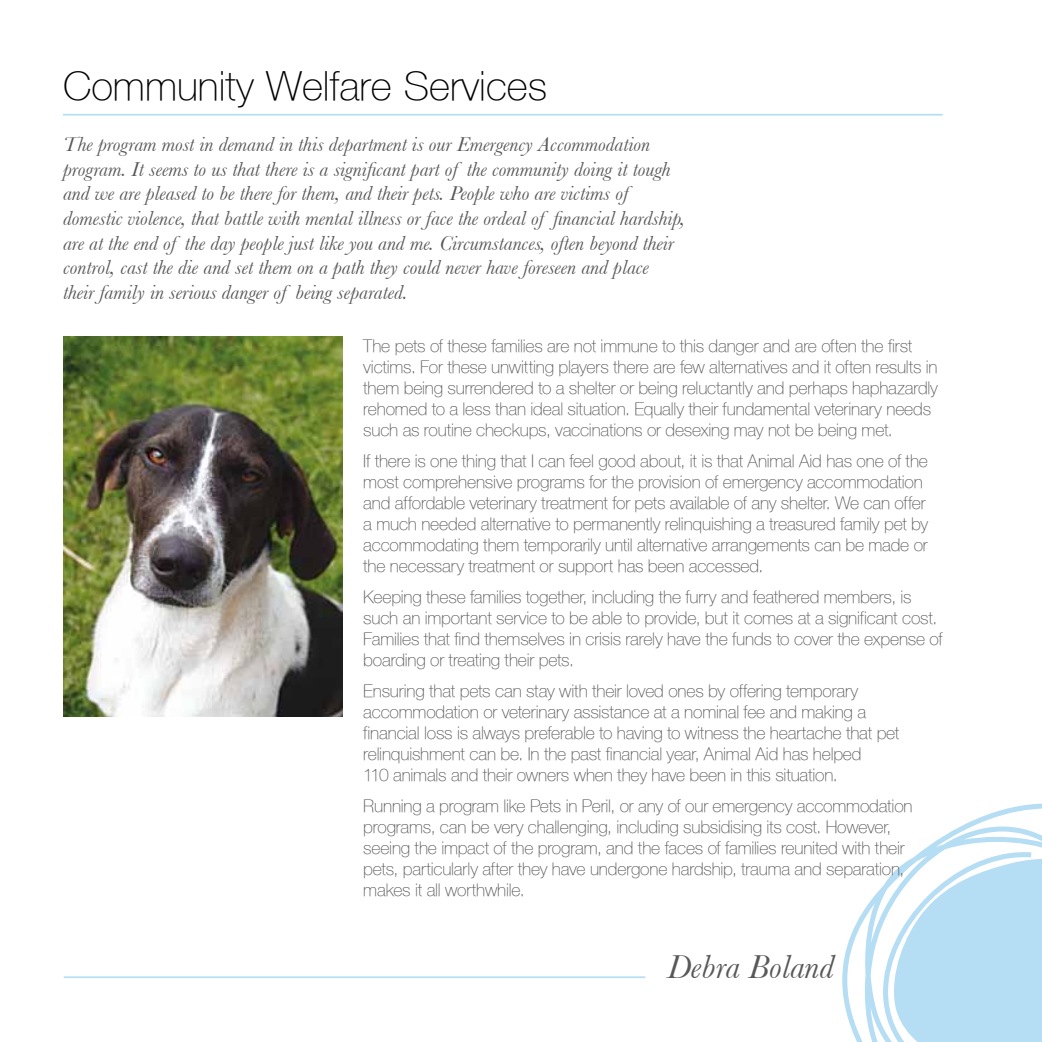
<style>
.page{position:relative;width:1042px;height:1042px;background:#fff}
.page>*{position:absolute;margin:0;border:0;box-sizing:border-box;transform-origin:0 0}
.t1{font:100 40.25px "PUP Helvetica 35";color:#000}
.t2{font:italic 34.65px "Baskerville";color:#58585a}
.t3{font:italic 21px/24.5px "Baskerville";color:#58585a}
.t4{font:100 17.5px/21px "PUP Helvetica 35";letter-spacing:-.01em;color:#58585a}
</style>
<div class="page">
<svg style="left:842px;top:803px;width:200px;height:239px;fill:#b5ddf3"></svg>
<hr style="left:63px;top:114px;width:880px;height:2px;background:#b5ddf3">
<img style="left:63px;top:336px;width:279px;height:381px">
<hr style="left:64px;top:976px;width:581px;height:2px;background:#b5ddf3">
<h1 class="t1" style="left:63px;top:63px;width:486px">Community Welfare Services</h1>
<p class="t3" style="left:63px;top:132px;width:623px">The program most in demand in this department is our Emergency Accommodation program. It seems to us that there is a significant part of the community doing it tough and we are pleased to be there for them, and their pets. People who are victims of domestic violence, that battle with mental illness or face the ordeal of financial hardship, are at the end of the day people just like you and me. Circumstances, often beyond their control, cast the die and set them on a path they could never have foreseen and place their family in serious danger of being separated.</p>
<p class="t4" style="left:363px;top:335px;width:576px">The pets of these families are not immune to this danger and are often the first victims. For these unwitting players there are few alternatives and it often results in them being surrendered to a shelter or being reluctantly and perhaps haphazardly rehomed to a less than ideal situation. Equally their fundamental veterinary needs such as routine checkups, vaccinations or desexing may not be being met.</p>
<p class="t4" style="left:363px;top:450px;width:567px">If there is one thing that I can feel good about, it is that Animal Aid has one of the most comprehensive programs for the provision of emergency accommodation and affordable veterinary treatment for pets available of any shelter. We can offer a much needed alternative to permanently relinquishing a treasured family pet by accommodating them temporarily until alternative arrangements can be made or the necessary treatment or support has been accessed.</p>
<p class="t4" style="left:363px;top:586px;width:581px">Keeping these families together, including the furry and feathered members, is such an important service to be able to provide, but it comes at a significant cost.<br>Families that find themselves in crisis rarely have the funds to cover the expense of boarding or treating their pets.</p>
<p class="t4" style="left:363px;top:680px;width:538px">Ensuring that pets can stay with their loved ones by offering temporary accommodation or veterinary assistance at a nominal fee and making a financial loss is always preferable to having to witness the heartache that pet relinquishment can be. In the past financial year, Animal Aid has helped<br>110 animals and their owners when they have been in this situation.</p>
<p class="t4" style="left:363px;top:795px;width:551px">Running a program like Pets in Peril, or any of our emergency accommodation programs, can be very challenging, including subsidising its cost. However, seeing the impact of the program, and the faces of families reunited with their pets, particularly after they have undergone hardship, trauma and separation, makes it all worthwhile.</p>
<h2 class="t2" style="left:667px;top:946px;width:168px">Debra Boland</h2>
</div>
